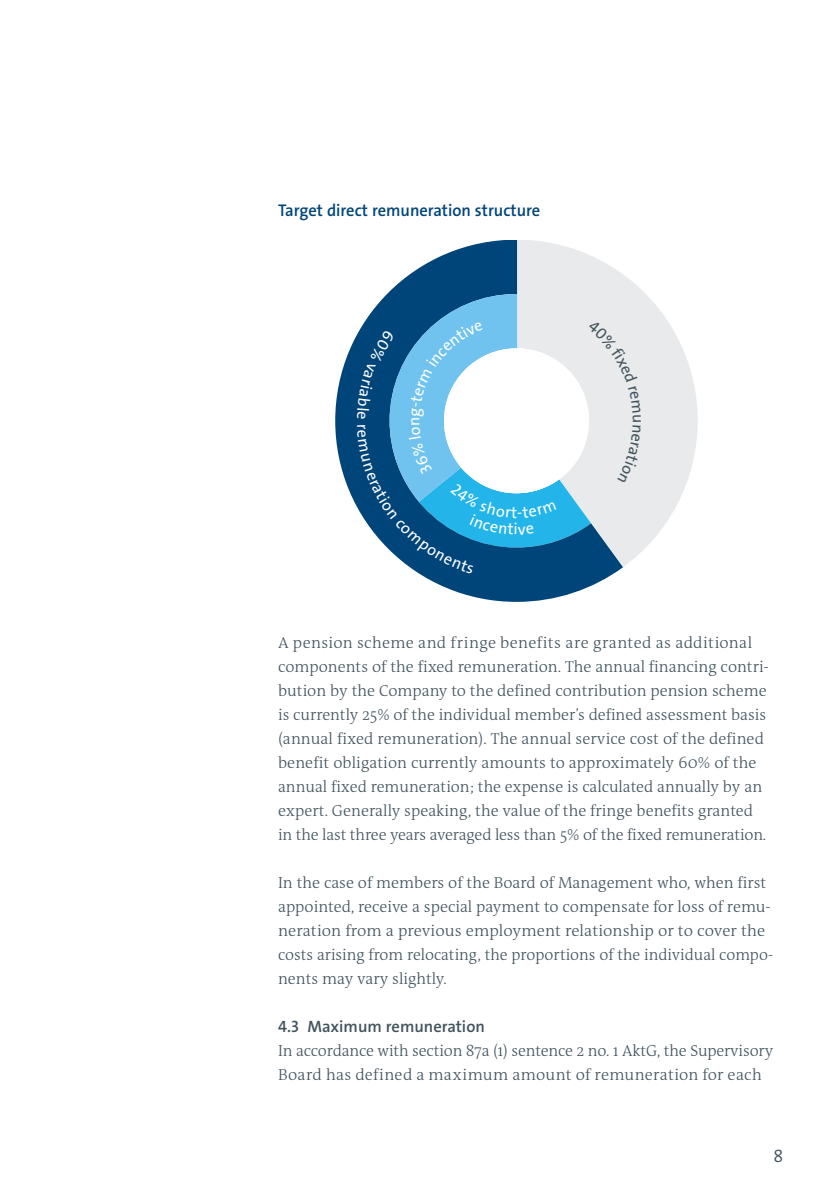
<style>
.page{position:relative;width:840px;height:1191px;background:#fff}
.page>*{position:absolute;margin:0;border:0;box-sizing:border-box;transform-origin:0 0}
.t1{font:18px "The Sans LP4 Se Lig";color:#41535d}
.t2{font:17px "The Sans LP6 Se Bld";color:#004579}
.t3{font:16.4px "The Sans LP6 Se Bld";color:#41535d}
.t4{font:300 16px/24px "The Antiqua B W3";color:#41535d}
</style>
<div class="page">
<svg style="left:335px;top:240px;width:278px;height:362px"></svg>
<svg style="left:517px;top:240px;width:180px;height:313px;fill:#e8eaeb"></svg>
<svg style="left:357px;top:294px;width:283px;height:280px"></svg>
<p class="t2" style="left:278px;top:199px;width:263px">Target direct remuneration structure</p>
<p class="t4" style="left:278px;top:631px;width:492px">A pension scheme and fringe benefits are granted as additional components of the fixed remuneration. The annual financing contri&shy;bution by the Company to the defined contribution pension scheme is currently 25% of the individual member’s defined assessment basis (annual fixed remuneration). The annual service cost of the defined benefit obligation currently amounts to approximately 60% of the annual fixed remuneration; the expense is calculated annually by an expert. Generally speaking, the value of the fringe benefits granted in the last three years averaged less than 5% of the fixed remuneration.</p>
<p class="t4" style="left:278px;top:871px;width:496px">In the case of members of the Board of Management who, when first appointed, receive a special payment to compensate for loss of remu&shy;neration from a previous employment relationship or to cover the costs arising from relocating, the proportions of the individual compo&shy;nents may vary slightly.</p>
<p class="t3" style="left:278px;top:1016px;width:208px">4.3 Maximum remuneration</p>
<p class="t4" style="left:278px;top:1039px;width:496px">In accordance with section 87a (1) sentence 2 no. 1 AktG, the Supervisory<br>Board has defined a maximum amount of remuneration for each</p>
<p class="t1" style="left:772px;top:1144px;width:11px">8</p>
</div>
